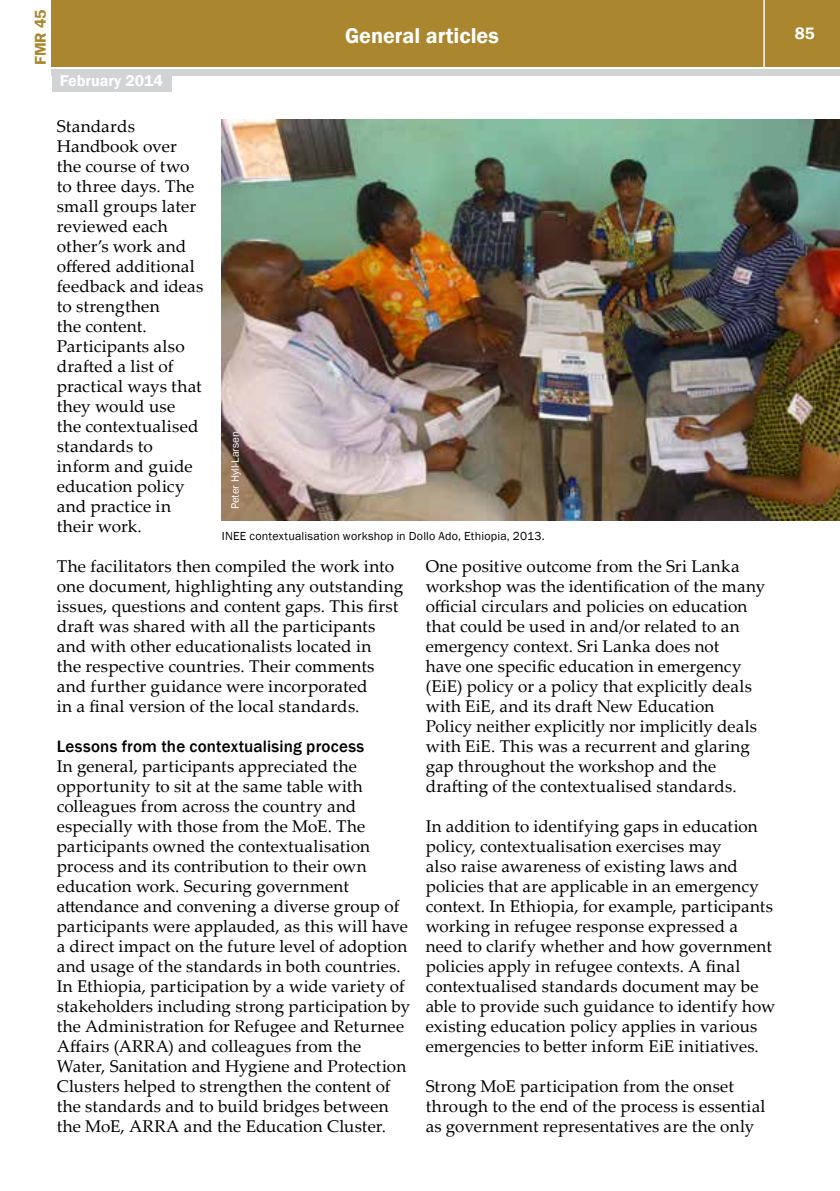
<style>
.page{position:relative;width:840px;height:1191px;background:#fff}
.page>*{position:absolute;margin:0;border:0;box-sizing:border-box;transform-origin:0 0}
.t1{font:600 22px "Franklin Gothic";color:#fff}
.t2{font:17px/20px "Palatino Linotype";letter-spacing:.01em;color:#000}
.t3{font:500 17px "Franklin Gothic";letter-spacing:.015em;color:#000}
.t4{font:600 17px "Franklin Gothic";color:#fff}
.t5{font:600 16px "Franklin Gothic";color:#fff}
.t6{font:600 16px "Franklin Gothic";color:#aa862f}
.t7{font:12px "Franklin Gothic";letter-spacing:.015em;color:#000}
.t8{font:11px "Franklin Gothic";color:#fff}
</style>
<div class="page">
<div style="left:52px;top:0;width:787px;height:66px;background:#aa862f"></div>
<div style="left:52px;top:69px;width:787px;height:6px;background:#d1d3d4"></div>
<hr style="left:763px;top:0;width:1px;height:68px;background:#fff">
<div style="left:52px;top:74px;width:119px;height:18px;background:#d1d3d4"></div>
<img style="left:222px;top:119px;width:617px;height:401px">
<p class="t6" style="left:31px;top:65px;width:57px;rotate:-90deg">FMR 45</p>
<p class="t1" style="left:345px;top:22px;width:155px">General articles</p>
<p class="t4" style="left:794px;top:23px;width:21px">85</p>
<p class="t5" style="left:60px;top:71px;width:105px">February 2014</p>
<p class="t2" style="left:57px;top:116px;width:148px">Standards<br>Handbook over the course of two to three days. The small groups later reviewed each other’s work and offered additional feedback and ideas to strengthen<br>the content.<br>Participants also drafted a list of practical ways that they would use the contextualised standards to inform and guide education policy and practice in their work.</p>
<p class="t2" style="left:57px;top:555px;width:348px">The facilitators then compiled the work into one document, highlighting any outstanding issues, questions and content gaps. This first draft was shared with all the participants and with other educationalists located in<br>the respective countries. Their comments and further guidance were incorporated<br>in a final version of the local standards.</p>
<p class="t3" style="left:57px;top:736px;width:309px">Lessons from the contextualising process</p>
<p class="t2" style="left:57px;top:756px;width:355px">In general, participants appreciated the opportunity to sit at the same table with colleagues from across the country and especially with those from the MoE. The participants owned the contextualisation process and its contribution to their own education work. Securing government attendance and convening a diverse group of participants were applauded, as this will have a direct impact on the future level of adoption and usage of the standards in both countries.<br>In Ethiopia, participation by a wide variety of stakeholders including strong participation by the Administration for Refugee and Returnee Affairs (ARRA) and colleagues from the Water, Sanitation and Hygiene and Protection Clusters helped to strengthen the content of the standards and to build bridges between the MoE, ARRA and the Education Cluster.</p>
<p class="t8" style="left:228px;top:509px;width:80px;rotate:-90deg">Peter Hyll-Larsen</p>
<p class="t7" style="left:222px;top:528px;width:324px">INEE contextualisation workshop in Dollo Ado, Ethiopia, 2013.</p>
<p class="t2" style="left:425px;top:555px;width:341px">One positive outcome from the Sri Lanka workshop was the identification of the many official circulars and policies on education that could be used in and/or related to an emergency context. Sri Lanka does not<br>have one specific education in emergency (EiE) policy or a policy that explicitly deals with EiE, and its draft New Education<br>Policy neither explicitly nor implicitly deals with EiE. This was a recurrent and glaring gap throughout the workshop and the drafting of the contextualised standards.</p>
<p class="t2" style="left:425px;top:815px;width:351px">In addition to identifying gaps in education policy, contextualisation exercises may<br>also raise awareness of existing laws and policies that are applicable in an emergency context. In Ethiopia, for example, participants working in refugee response expressed a need to clarify whether and how government policies apply in refugee contexts. A final contextualised standards document may be able to provide such guidance to identify how existing education policy applies in various emergencies to better inform EiE initiatives.</p>
<p class="t2" style="left:425px;top:1075px;width:341px">Strong MoE participation from the onset through to the end of the process is essential as government representatives are the only</p>
</div>
